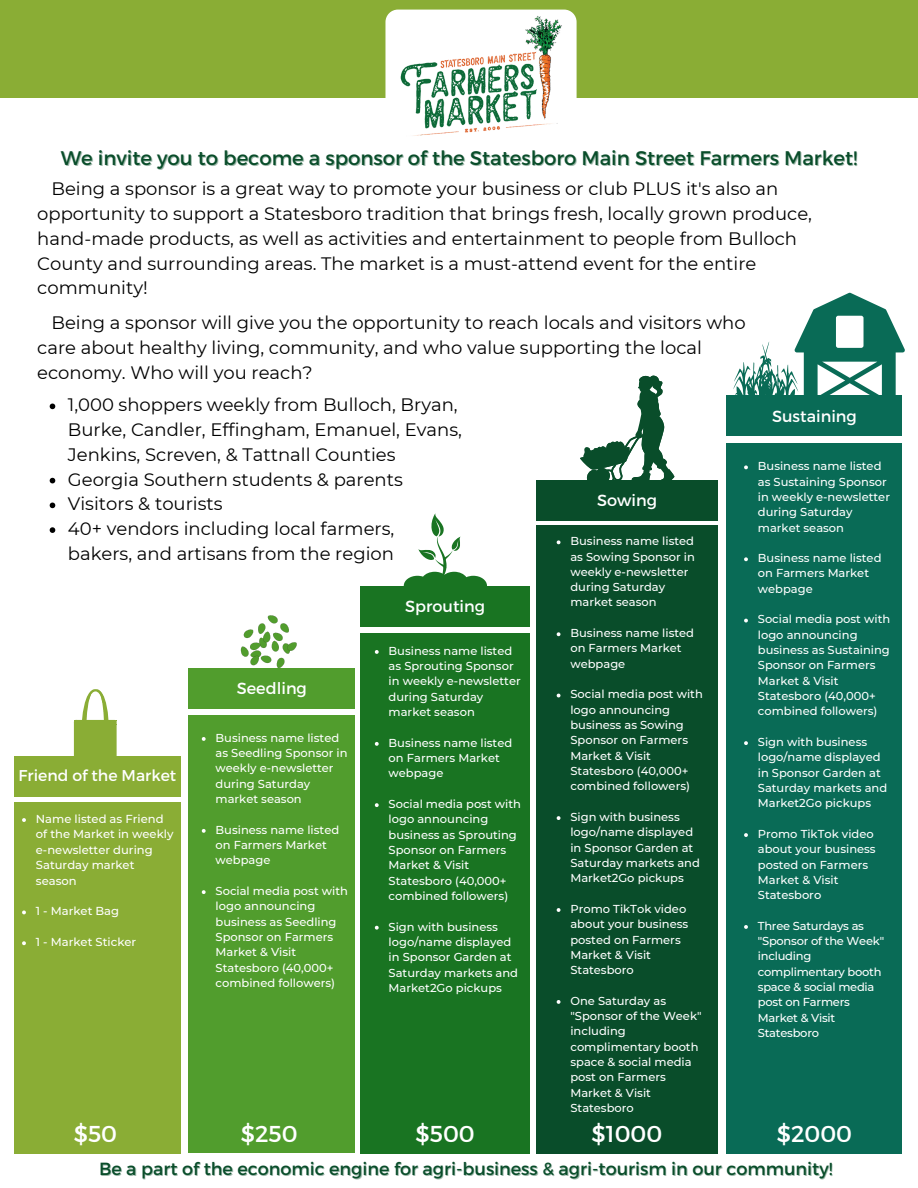
<style>
.page{position:relative;width:918px;height:1188px;background:#fff}
.page>*{position:absolute;margin:0;border:0;box-sizing:border-box;transform-origin:0 0}
.t1{font:22.95px "Montserrat";color:#fff}
.t2{font:19.65px "Montserrat";color:#094d2a}
.t3{font:18px/24.8px "Montserrat";color:#000}
.t4{font:17.55px "Montserrat";color:#094d2a}
.t5{font:16.05px "Montserrat";color:#fff}
.t6{font:15.6px "Montserrat";color:#fff}
.t7{font:500 11.55px/15.3px "Montserrat";color:#fff}
.t8{font:500 11.55px/15.3px "Montserrat";letter-spacing:-.02em;color:#fff}
</style>
<div class="page">
<div style="left:14px;top:802px;width:167px;height:351px;background:#8aad35"></div>
<div style="left:188px;top:715px;width:166px;height:438px;background:#519d2d"></div>
<div style="left:361px;top:633px;width:169px;height:520px;background:#197422"></div>
<div style="left:536px;top:526px;width:182px;height:627px;background:#094d2a"></div>
<div style="left:726px;top:443px;width:176px;height:710px;background:#096b56"></div>
<div style="left:14px;top:757px;width:167px;height:40px;background:#8aad35"></div>
<svg style="left:74px;top:689px;width:43px;height:68px"></svg>
<svg style="left:240px;top:615px;width:58px;height:54px"></svg>
<div style="left:188px;top:669px;width:166px;height:40px;background:#519d2d"></div>
<div style="left:361px;top:586px;width:169px;height:40px;background:#197422"></div>
<svg style="left:404px;top:513px;width:83px;height:73px"></svg>
<div style="left:536px;top:480px;width:182px;height:40px;background:#094d2a"></div>
<div style="left:726px;top:396px;width:176px;height:40px;background:#096b56"></div>
<svg style="left:580px;top:375px;width:94px;height:105px"></svg>
<svg style="left:733px;top:293px;width:172px;height:103px"></svg>
<div style="left:0;top:0;width:918px;height:98px;background:#8aad35"></div>
<div style="left:385px;top:10px;width:192px;height:191px;background:#fff;border-radius:12px"></div>
<img style="left:400px;top:16px;width:162px;height:120px">
<svg style="left:22px;top:818px;width:4px;height:4px"></svg>
<svg style="left:22px;top:911px;width:4px;height:3px"></svg>
<svg style="left:22px;top:941px;width:4px;height:4px"></svg>
<svg style="left:202px;top:737px;width:4px;height:4px"></svg>
<svg style="left:202px;top:829px;width:4px;height:4px"></svg>
<svg style="left:202px;top:890px;width:4px;height:4px"></svg>
<svg style="left:375px;top:650px;width:4px;height:4px"></svg>
<svg style="left:375px;top:742px;width:4px;height:4px"></svg>
<svg style="left:375px;top:803px;width:4px;height:4px"></svg>
<svg style="left:375px;top:926px;width:4px;height:4px"></svg>
<svg style="left:557px;top:540px;width:3px;height:4px"></svg>
<svg style="left:557px;top:632px;width:3px;height:4px"></svg>
<svg style="left:557px;top:816px;width:3px;height:4px"></svg>
<svg style="left:557px;top:908px;width:3px;height:4px"></svg>
<svg style="left:557px;top:1000px;width:3px;height:4px"></svg>
<svg style="left:744px;top:465px;width:4px;height:4px"></svg>
<svg style="left:744px;top:557px;width:4px;height:4px"></svg>
<svg style="left:744px;top:619px;width:4px;height:3px"></svg>
<svg style="left:744px;top:741px;width:4px;height:4px"></svg>
<svg style="left:744px;top:833px;width:4px;height:4px"></svg>
<svg style="left:744px;top:925px;width:4px;height:4px"></svg>
<svg style="left:50px;top:404px;width:5px;height:5px"></svg>
<svg style="left:50px;top:478px;width:5px;height:5px"></svg>
<svg style="left:50px;top:503px;width:5px;height:5px"></svg>
<svg style="left:50px;top:527px;width:5px;height:6px"></svg>
<h2 class="t2" style="left:61px;top:145px;width:798px">We invite you to become a sponsor of the Statesboro Main Street Farmers Market!</h2>
<p class="t3" style="left:37px;top:177px;width:776px;text-indent:14px">Being a sponsor is a great way to promote your business or club PLUS it's also an opportunity to support a Statesboro tradition that brings fresh, locally grown produce, hand-made products, as well as activities and entertainment to people from Bulloch County and surrounding areas. The market is a must-attend event for the entire community!</p>
<h3 class="t3" style="left:37px;top:310px;width:710px;text-indent:14px">Being a sponsor will give you the opportunity to reach locals and visitors who care about healthy living, community, and who value supporting the local economy. Who will you reach?</h3>
<p class="t3" style="left:68px;top:393px;width:396px">1,000 shoppers weekly from Bulloch, Bryan, Burke, Candler, Effingham, Emanuel, Evans, Jenkins, Screven, &amp; Tattnall Counties Georgia Southern students &amp; parents Visitors &amp; tourists<br>40+ vendors including local farmers, bakers, and artisans from the region</p>
<h3 class="t5" style="left:772px;top:405px;width:86px">Sustaining</h3>
<p class="t7" style="left:758px;top:458px;width:134px">Business name listed as Sustaining Sponsor in weekly e-newsletter during Saturday market season</p>
<p class="t7" style="left:758px;top:550px;width:125px">Business name listed on Farmers Market webpage</p>
<p class="t7" style="left:758px;top:612px;width:134px">Social media post with logo announcing business as Sustaining<br>Sponsor on Farmers<br>Market &amp; Visit<br>Statesboro (40,000+ combined followers)</p>
<p class="t7" style="left:758px;top:734px;width:131px">Sign with business logo/name displayed in Sponsor Garden at<br>Saturday markets and<br>Market2Go pickups</p>
<p class="t7" style="left:758px;top:826px;width:119px">Promo TikTok video about your business posted on Farmers<br>Market &amp; Visit<br>Statesboro</p>
<p class="t8" style="left:758px;top:918px;width:128px">Three Saturdays as "Sponsor of the Week" including complimentary booth space &amp; social media post on Farmers<br>Market &amp; Visit<br>Statesboro</p>
<h3 class="t5" style="left:597px;top:490px;width:61px">Sowing</h3>
<p class="t7" style="left:570px;top:533px;width:126px">Business name listed as Sowing Sponsor in weekly e-newsletter during Saturday market season</p>
<p class="t7" style="left:570px;top:625px;width:125px">Business name listed on Farmers Market webpage</p>
<p class="t7" style="left:570px;top:687px;width:134px">Social media post with logo announcing business as Sowing<br>Sponsor on Farmers<br>Market &amp; Visit<br>Statesboro (40,000+ combined followers)</p>
<p class="t7" style="left:570px;top:809px;width:131px">Sign with business logo/name displayed in Sponsor Garden at<br>Saturday markets and<br>Market2Go pickups</p>
<p class="t7" style="left:570px;top:901px;width:119px">Promo TikTok video about your business posted on Farmers<br>Market &amp; Visit<br>Statesboro</p>
<p class="t7" style="left:570px;top:993px;width:133px">One Saturday as "Sponsor of the Week" including complimentary booth space &amp; social media post on Farmers<br>Market &amp; Visit<br>Statesboro</p>
<h3 class="t5" style="left:405px;top:596px;width:81px">Sprouting</h3>
<p class="t7" style="left:389px;top:643px;width:134px">Business name listed as Sprouting Sponsor in weekly e-newsletter during Saturday market season</p>
<p class="t7" style="left:389px;top:735px;width:125px">Business name listed on Farmers Market webpage</p>
<p class="t7" style="left:389px;top:796px;width:134px">Social media post with logo announcing business as Sprouting<br>Sponsor on Farmers<br>Market &amp; Visit<br>Statesboro (40,000+ combined followers)</p>
<p class="t7" style="left:389px;top:919px;width:131px">Sign with business logo/name displayed in Sponsor Garden at<br>Saturday markets and<br>Market2Go pickups</p>
<h3 class="t5" style="left:237px;top:678px;width:72px">Seedling</h3>
<p class="t7" style="left:216px;top:730px;width:133px">Business name listed as Seedling Sponsor in weekly e-newsletter during Saturday market season</p>
<p class="t7" style="left:216px;top:822px;width:125px">Business name listed on Farmers Market webpage</p>
<p class="t7" style="left:216px;top:883px;width:134px">Social media post with logo announcing business as Seedling<br>Sponsor on Farmers<br>Market &amp; Visit<br>Statesboro (40,000+ combined followers)</p>
<h3 class="t6" style="left:19px;top:765px;width:159px">Friend of the Market</h3>
<p class="t7" style="left:36px;top:811px;width:139px">Name listed as Friend of the Market in weekly e-newsletter during<br>Saturday market season</p>
<p class="t7" style="left:36px;top:904px;width:85px">1 - Market Bag</p>
<p class="t7" style="left:36px;top:934px;width:102px">1 - Market Sticker</p>
<h1 class="t1" style="left:74px;top:1119px;width:45px">$50</h1>
<h1 class="t1" style="left:241px;top:1119px;width:58px">$250</h1>
<h1 class="t1" style="left:416px;top:1119px;width:61px">$500</h1>
<h1 class="t1" style="left:592px;top:1119px;width:72px">$1000</h1>
<h1 class="t1" style="left:777px;top:1119px;width:77px">$2000</h1>
<h3 class="t4" style="left:99px;top:1157px;width:735px">Be a part of the economic engine for agri-business &amp; agri-tourism in our community!</h3>
</div>
